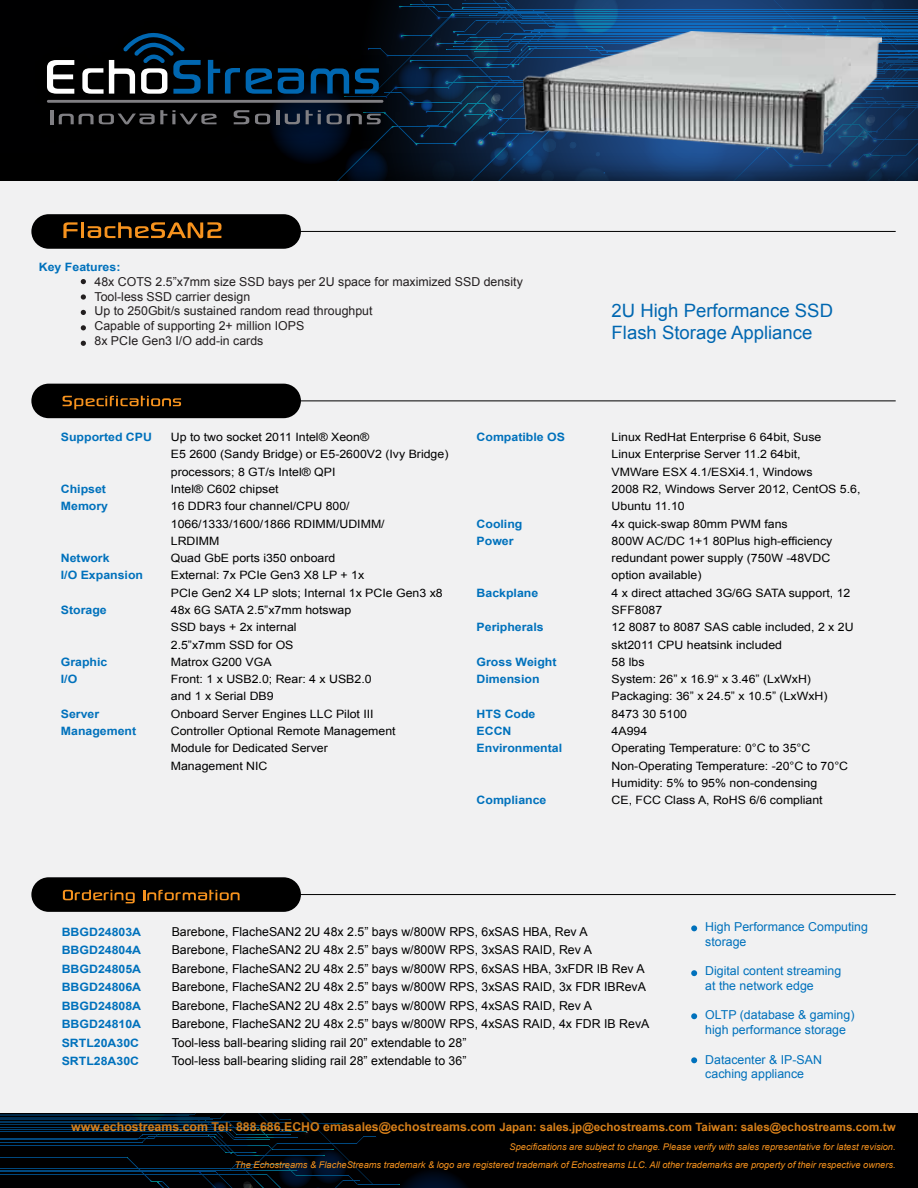
<style>
.page{position:relative;width:918px;height:1188px;background:#000001}
.page>*{position:absolute;margin:0;border:0;box-sizing:border-box;transform-origin:0 0}
.t1{font:18.45px/22px "Arial";color:#0067b1}
.t2{font:12.3px/18.5px "Arial";color:#000}
.t3{font:12.3px/14.7px "Arial";color:#231f20}
.t4{font:12.3px/14.7px "Arial";color:#0071bc}
.t5{font:11.55px/17.2px "Arial";color:#000;scale:1.07 1}
.t6{font:700 11.55px/17.2px "Arial";color:#0071bc;scale:1.07 1}
.t7{font:700 11.55px "Arial";color:#f7931e}
.t8{font:italic 9.15px/18.5px "Arial";color:#f7931e;text-align:right}
.s1{font-size:12.3px}
.s2{color:#f69322}
</style>
<div class="page">
<hr style="left:358px;top:1184px;width:41px;height:1px;background:#0092ff">
<svg style="left:391px;top:1171px;width:75px;height:17px"></svg>
<svg style="left:0;top:1150px;width:382px;height:38px"></svg>
<img style="left:48px;top:59px;width:230px;height:85px">
<hr style="left:50px;top:110px;width:4px;height:14px;background:#807f83">
<svg style="left:59px;top:110px;width:158px;height:14px"></svg>
<svg style="left:234px;top:110px;width:15px;height:14px"></svg>
<svg style="left:255px;top:114px;width:15px;height:10px"></svg>
<hr style="left:276px;top:110px;width:3px;height:14px;background:#807f83">
<svg style="left:47px;top:60px;width:27px;height:34px"></svg>
<svg style="left:208px;top:60px;width:32px;height:34px"></svg>
<svg style="left:246px;top:68px;width:26px;height:26px"></svg>
<svg style="left:278px;top:0;width:640px;height:145px"></svg>
<hr style="left:47px;top:100px;width:336px;height:3px;background:#807f83">
<svg style="left:82px;top:33px;width:119px;height:61px"></svg>
<img style="left:0;top:145px;width:918px;height:1005px">
<div style="left:0;top:181px;width:918px;height:932px;background:#f1f1f2"></div>
<svg style="left:691px;top:925px;width:6px;height:6px"></svg>
<svg style="left:691px;top:970px;width:6px;height:6px"></svg>
<svg style="left:691px;top:1013px;width:6px;height:6px"></svg>
<svg style="left:691px;top:1057px;width:6px;height:6px"></svg>
<hr style="left:53px;top:894px;width:843px;height:1px;background:#000">
<div style="left:31px;top:877px;width:270px;height:35px;background:#000;border-radius:17px"></div>
<svg style="left:63px;top:890px;width:72px;height:13px"></svg>
<svg style="left:143px;top:890px;width:97px;height:10px"></svg>
<hr style="left:53px;top:401px;width:843px;height:1px;background:#000">
<div style="left:31px;top:384px;width:270px;height:34px;background:#000;border-radius:17px"></div>
<svg style="left:63px;top:396px;width:118px;height:13px"></svg>
<svg style="left:81px;top:279px;width:5px;height:5px"></svg>
<svg style="left:81px;top:294px;width:5px;height:6px"></svg>
<svg style="left:81px;top:310px;width:5px;height:5px"></svg>
<svg style="left:81px;top:325px;width:5px;height:5px"></svg>
<svg style="left:81px;top:341px;width:5px;height:5px"></svg>
<hr style="left:53px;top:231px;width:843px;height:1px;background:#000">
<div style="left:31px;top:214px;width:270px;height:35px;background:#000;border-radius:17px"></div>
<svg style="left:63px;top:222px;width:15px;height:16px"></svg>
<hr style="left:81px;top:222px;width:3px;height:16px;background:#f7931e">
<svg style="left:88px;top:222px;width:133px;height:16px"></svg>
<img style="left:523px;top:32px;width:359px;height:121px">
<p class="t6" style="left:39px;top:259px;width:78px">Key Features:</p>
<p class="t3" style="left:94px;top:274px;width:430px">48x COTS 2.5”x7mm size SSD bays per 2U space for maximized SSD density Tool-less SSD carrier design<br>Up to 250Gbit/s sustained random read throughput<br>Capable of supporting 2+ million IOPS<br>8x PCIe Gen3 I/O add-in cards</p>
<p class="t6" style="left:61px;top:429px;width:87px">Supported CPU</p>
<p class="t6" style="left:61px;top:481px;width:46px">Chipset<br>Memory</p>
<p class="t6" style="left:61px;top:550px;width:78px">Network<br>I/O Expansion</p>
<p class="t6" style="left:61px;top:602px;width:44px">Storage</p>
<p class="t6" style="left:61px;top:654px;width:45px">Graphic<br>I/O</p>
<p class="t6" style="left:61px;top:705px;width:72px">Server<br>Management</p>
<p class="t5" style="left:171px;top:429px;width:261px">Up to two socket 2011 Intel® Xeon®<br>E5 2600 (Sandy Bridge) or E5-2600V2 (Ivy Bridge) processors; 8 GT/s Intel® QPI<br>Intel® C602 chipset<br>16 DDR3 four channel/CPU 800/<br>1066/1333/1600/1866 RDIMM/UDIMM/<br>LRDIMM<br>Quad GbE ports i350 onboard<br>External: 7x PCIe Gen3 X8 LP + 1x<br>PCIe Gen2 X4 LP slots; Internal 1x PCIe Gen3 x8<br>48x 6G SATA 2.5”x7mm hotswap<br>SSD bays + 2x internal<br>2.5”x7mm SSD for OS<br>Matrox G200 VGA<br>Front: 1 x USB2.0; Rear: 4 x USB2.0<br>and 1 x Serial DB9<br>Onboard Server Engines LLC Pilot III<br>Controller Optional Remote Management<br>Module for Dedicated Server<br>Management NIC</p>
<p class="t6" style="left:477px;top:429px;width:84px">Compatible OS</p>
<p class="t6" style="left:477px;top:515px;width:44px">Cooling<br>Power</p>
<p class="t6" style="left:477px;top:584px;width:59px">Backplane</p>
<p class="t6" style="left:477px;top:619px;width:64px">Peripherals</p>
<p class="t6" style="left:477px;top:654px;width:76px">Gross Weight<br>Dimension</p>
<p class="t6" style="left:477px;top:705px;width:82px">HTS Code<br>ECCN<br>Environmental</p>
<p class="t6" style="left:477px;top:792px;width:67px">Compliance</p>
<h1 class="t1" style="left:612px;top:300px;width:223px">2U High Performance SSD<br>Flash Storage Appliance</h1>
<p class="t5" style="left:612px;top:429px;width:234px">Linux RedHat Enterprise 6 64bit, Suse<br>Linux Enterprise Server 11.2 64bit,<br>VMWare ESX 4.1/ESXi4.1, Windows<br>2008 R2, Windows Server 2012, CentOS 5.6,<br>Ubuntu 11.10<br>4x quick-swap 80mm PWM fans<br>800W AC/DC 1+1 80Plus high-efficiency redundant power supply (750W -48VDC option available)<br>4 x direct attached 3G/6G SATA support, 12<br>SFF8087<br>12 8087 to 8087 SAS cable included, 2 x 2U skt2011 CPU heatsink included<br>58 lbs<br>System: 26” x 16.9“ x 3.46” (LxWxH)<br>Packaging: 36” x 24.5” x 10.5” (LxWxH)<br>8473 30 5100<br>4A994<br>Operating Temperature: 0°C to 35°C<br>Non-Operating Temperature: -20°C to 70°C<br>Humidity: 5% to 95% non-condensing<br>CE, FCC Class A, RoHS 6/6 compliant</p>
<p class="t6" style="left:62px;top:923px;width:76px;line-height:18.5px">BBGD24803A<br>BBGD24804A<br>BBGD24805A<br>BBGD24806A<br>BBGD24808A<br>BBGD24810A<br>SRTL20A30C<br>SRTL28A30C</p>
<p class="t2" style="left:172px;top:923px;width:479px">Barebone, FlacheSAN2 2U 48x 2.5” bays w/800W RPS, 6xSAS HBA, Rev A<br>Barebone, FlacheSAN2 2U 48x 2.5” bays w/800W RPS, 3xSAS RAID, Rev A Barebone, FlacheSAN2 2U 48x 2.5” bays w/800W RPS, 6xSAS HBA, 3xFDR IB Rev A Barebone, FlacheSAN2 2U 48x 2.5” bays w/800W RPS, 3xSAS RAID, 3x FDR IBRevA Barebone, FlacheSAN2 2U 48x 2.5” bays w/800W RPS, 4xSAS RAID, Rev A Barebone, FlacheSAN2 2U 48x 2.5” bays w/800W RPS, 4xSAS RAID, 4x FDR IB RevA Tool-less ball-bearing sliding rail 20” extendable to 28”<br>Tool-less ball-bearing sliding rail 28” extendable to 36”</p>
<p class="t4" style="left:705px;top:920px;width:164px">High Performance Computing storage</p>
<p class="t4" style="left:705px;top:964px;width:137px">Digital content streaming at the network edge</p>
<p class="t4" style="left:705px;top:1008px;width:151px">OLTP (database &amp; gaming) high performance storage</p>
<p class="t4" style="left:705px;top:1052px;width:118px">Datacenter &amp; IP-SAN caching appliance</p>
<p class="t7" style="left:71px;top:1120px;width:826px"><span class="s1">www.echostreams.com Tel: 888.686.ECHO emasales@echostreams.com</span> Japan: sales.jp@echostreams.com Taiwan: sales@echostreams.com.tw</p>
<p class="t8" style="left:235px;top:1137px;width:662px">Specifications are subject to change. Please verify with sales representative for latest revision.<br>The Echostreams &amp; FlacheStreams trademark &amp; logo are registered trademark of Echostreams LLC. All other trademarks are property of their respective owners<span class="s2">.</span></p>
</div>
